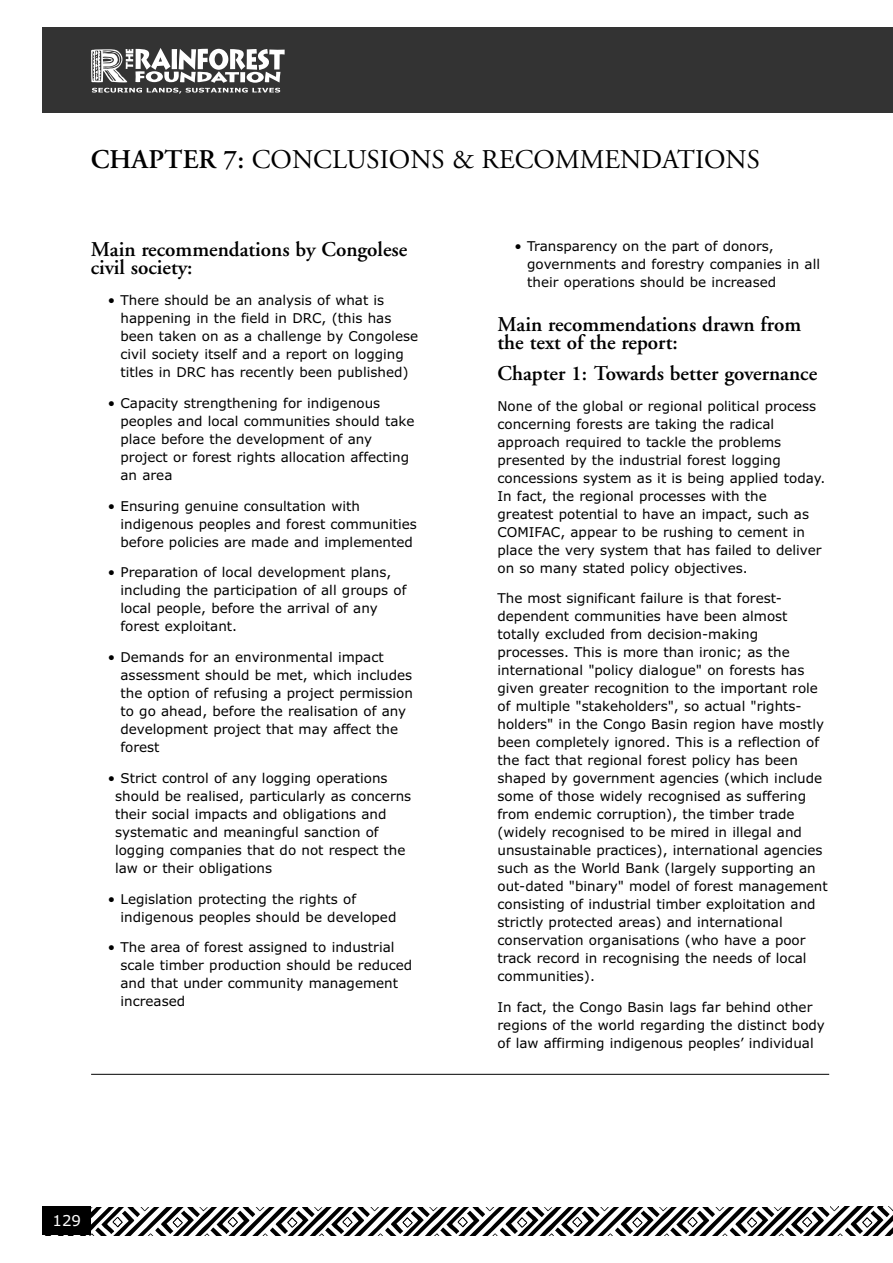
<style>
.page{position:relative;width:893px;height:1263px;background:#fff}
.page>*{position:absolute;margin:0;border:0;box-sizing:border-box;transform-origin:0 0}
.t1{font:27px "Adobe Garamond";color:#000}
.t2{font:600 21px/18px "Adobe Garamond";color:#000}
.t3{font:15px "Verdana";color:#fff}
.t4{font:13.5px/18px "Verdana";color:#000}
.s1{font-weight:600}
</style>
<div class="page">
<div style="left:43px;top:28px;width:850px;height:85px;background:#333"></div>
<svg style="left:91px;top:1207px;width:802px;height:28px"></svg>
<svg style="left:91px;top:48px;width:194px;height:46px"></svg>
<div style="left:43px;top:1207px;width:48px;height:28px;background:#000"></div>
<hr style="left:91px;top:1074px;width:738px;height:1px;background:#000">
<h1 class="t1" style="left:91px;top:148px;width:671px"><span class="s1">CHAPTER 7:</span> CONCLUSIONS &amp; RECOMMENDATIONS</h1>
<h2 class="t2" style="left:91px;top:243px;width:318px">Main recommendations by Congolese civil society:</h2>
<p class="t4" style="left:121px;top:292px;width:299px;text-indent:-13px">• There should be an analysis of what is happening in the field in DRC, (this has been taken on as a challenge by Congolese civil society itself and a report on logging titles in DRC has recently been published)</p>
<p class="t4" style="left:121px;top:395px;width:295px;text-indent:-13px">• Capacity strengthening for indigenous peoples and local communities should take place before the development of any project or forest rights allocation affecting an area</p>
<p class="t4" style="left:121px;top:498px;width:298px;text-indent:-13px">• Ensuring genuine consultation with indigenous peoples and forest communities before policies are made and implemented</p>
<p class="t4" style="left:121px;top:565px;width:287px;text-indent:-13px">• Preparation of local development plans, including the participation of all groups of local people, before the arrival of any forest exploitant.</p>
<p class="t4" style="left:121px;top:649px;width:294px;text-indent:-13px">• Demands for an environmental impact assessment should be met, which includes the option of refusing a project permission to go ahead, before the realisation of any development project that may affect the forest</p>
<p class="t4" style="left:115px;top:770px;width:298px;text-indent:-7px">• Strict control of any logging operations should be realised, particularly as concerns their social impacts and obligations and systematic and meaningful sanction of logging companies that do not respect the law or their obligations</p>
<p class="t4" style="left:121px;top:891px;width:277px;text-indent:-13px">• Legislation protecting the rights of indigenous peoples should be developed</p>
<p class="t4" style="left:121px;top:940px;width:293px;text-indent:-13px">• The area of forest assigned to industrial scale timber production should be reduced and that under community management increased</p>
<p class="t4" style="left:527px;top:239px;width:294px;text-indent:-13px">• Transparency on the part of donors, governments and forestry companies in all their operations should be increased</p>
<h2 class="t2" style="left:497px;top:317px;width:305px">Main recommendations drawn from the text of the report:</h2>
<h2 class="t2" style="left:497px;top:366px;width:321px">Chapter 1: Towards better governance</h2>
<p class="t4" style="left:497px;top:398px;width:329px">None of the global or regional political process concerning forests are taking the radical approach required to tackle the problems presented by the industrial forest logging concessions system as it is being applied today.<br>In fact, the regional processes with the greatest potential to have an impact, such as COMIFAC, appear to be rushing to cement in place the very system that has failed to deliver on so many stated policy objectives.</p>
<p class="t4" style="left:497px;top:591px;width:332px">The most significant failure is that forest&shy;dependent communities have been almost totally excluded from decision-making processes. This is more than ironic; as the international "policy dialogue" on forests has given greater recognition to the important role of multiple "stakeholders", so actual "rights&shy;holders" in the Congo Basin region have mostly been completely ignored. This is a reflection of the fact that regional forest policy has been shaped by government agencies (which include some of those widely recognised as suffering from endemic corruption), the timber trade (widely recognised to be mired in illegal and unsustainable practices), international agencies such as the World Bank (largely supporting an out-dated "binary" model of forest management consisting of industrial timber exploitation and strictly protected areas) and international conservation organisations (who have a poor track record in recognising the needs of local communities).</p>
<p class="t4" style="left:497px;top:999px;width:329px">In fact, the Congo Basin lags far behind other regions of the world regarding the distinct body of law affirming indigenous peoples’ individual</p>
<p class="t3" style="left:53px;top:1214px;width:30px">129</p>
</div>
